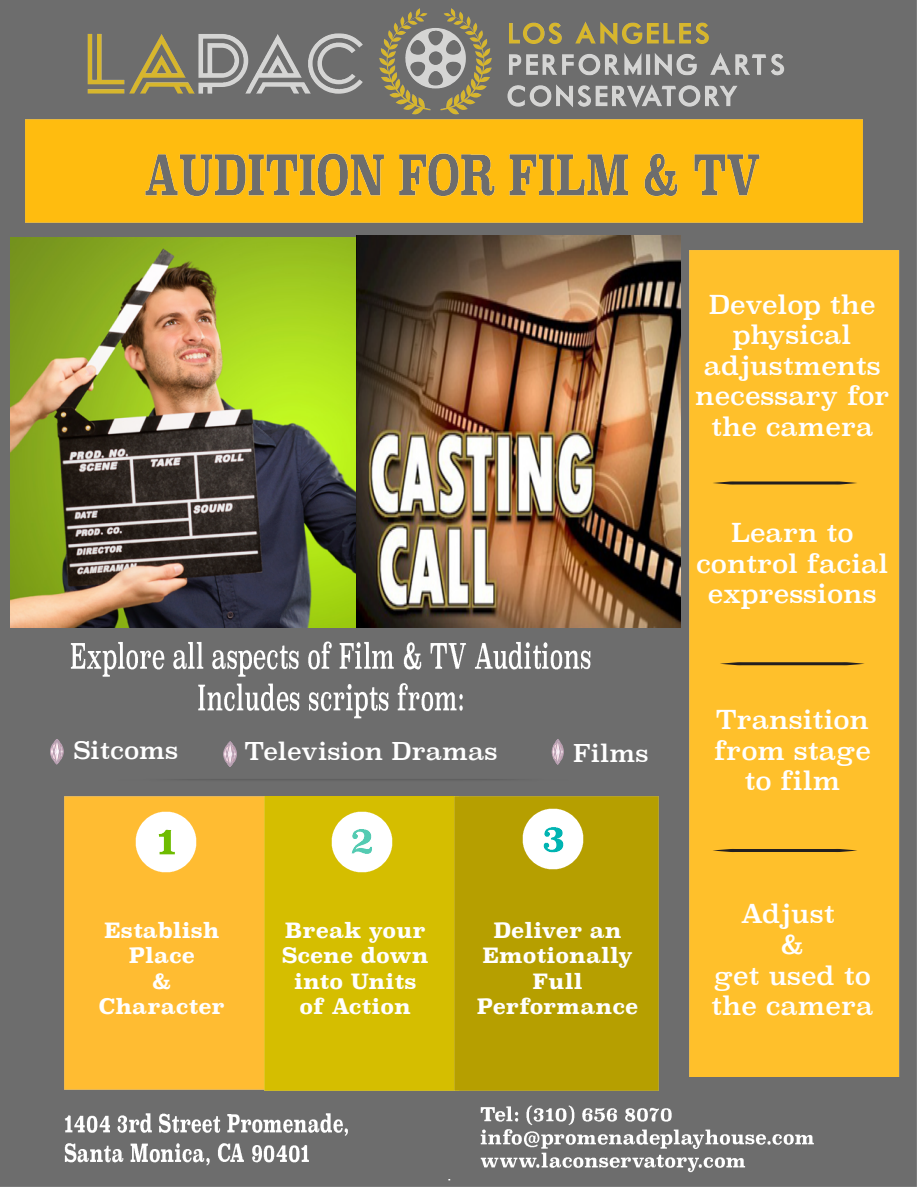
<style>
.page{position:relative;width:918px;height:1188px;background:#fff}
.page>*{position:absolute;margin:0;border:0;box-sizing:border-box;transform-origin:0 0}
.t1{font:25.5px/30.6px "Superclarendon";color:#fff;text-align:center}
.t2{font:24px "Superclarendon";color:#fff}
.t3{font:700 21px/25.2px "Superclarendon";color:#fff;text-align:center}
</style>
<div class="page">
<div style="left:0;top:0;width:916px;height:1186px;background:#6d6d6d"></div>
<div style="left:26px;top:120px;width:836px;height:103px;background:#ffbc0f"></div>
<div style="left:839px;top:251px;width:60px;height:796px;background:#ffc02b"></div>
<img style="left:664px;top:213px;width:175px;height:814px">
<div style="left:64px;top:829px;width:194px;height:228px;background:#ffbc32"></div>
<div style="left:72px;top:829px;width:186px;height:188px;background:#ffbc32"></div>
<img style="left:135px;top:829px;width:63px;height:44px">
<img style="left:137px;top:829px;width:60px;height:47px">
<div style="left:258px;top:829px;width:195px;height:228px;background:#d5be00"></div>
<img style="left:331px;top:829px;width:63px;height:44px">
<img style="left:333px;top:829px;width:60px;height:46px">
<img style="left:455px;top:829px;width:7px;height:198px">
<div style="left:462px;top:829px;width:202px;height:198px;background:#b69f00"></div>
<img style="left:522px;top:829px;width:63px;height:41px">
<img style="left:523px;top:829px;width:61px;height:44px">
<img style="left:3px;top:601px;width:789px;height:228px">
<img style="left:407px;top:1047px;width:510px;height:140px">
<img style="left:426px;top:1027px;width:443px;height:160px">
<img style="left:0;top:584px;width:685px;height:196px">
<img style="left:10px;top:1057px;width:399px;height:130px">
<img style="left:681px;top:436px;width:75px;height:144px">
<img style="left:523px;top:21px;width:186px;height:24px">
<img style="left:579px;top:53px;width:205px;height:23px">
<img style="left:507px;top:84px;width:193px;height:24px">
<img style="left:440px;top:13px;width:43px;height:102px">
<img style="left:88px;top:33px;width:275px;height:61px">
<img style="left:405px;top:28px;width:61px;height:61px">
<img style="left:0;top:127px;width:785px;height:155px">
<div style="left:50px;top:739px;width:14px;height:25px;border:1px solid #b69eb0;border-radius:50%"></div>
<svg style="left:52px;top:739px;width:10px;height:25px"></svg>
<div style="left:552px;top:740px;width:11px;height:24px;background:#978993;border-radius:50%"></div>
<div style="left:552px;top:739px;width:12px;height:25px;border:1px solid #b69eb0;border-radius:50%"></div>
<svg style="left:553px;top:739px;width:9px;height:25px"></svg>
<div style="left:224px;top:742px;width:13px;height:24px;background:#6d6d6d;border-radius:50%"></div>
<div style="left:223px;top:742px;width:14px;height:25px;border:1px solid #b69eb0;border-radius:50%"></div>
<svg style="left:225px;top:742px;width:10px;height:25px"></svg>
<svg style="left:713px;top:481px;width:144px;height:4px"></svg>
<svg style="left:720px;top:662px;width:145px;height:3px"></svg>
<svg style="left:713px;top:849px;width:144px;height:3px"></svg>
<img style="left:11px;top:238px;width:346px;height:390px">
<img style="left:357px;top:236px;width:324px;height:392px">
<p class="t2" style="left:73px;top:735px;width:106px">Sitcoms</p>
<p class="t2" style="left:244px;top:735px;width:255px">Television Dramas</p>
<p class="t2" style="left:573px;top:737px;width:77px">Films</p>
<p class="t3" style="left:99px;top:919px;width:128px">Establish<br>Place<br>&amp;<br>Character</p>
<p class="t3" style="left:282px;top:919px;width:148px">Break your<br>Scene down into Units of Action</p>
<p class="t3" style="left:477px;top:919px;width:163px">Deliver an<br>Emotionally<br>Full<br>Performance</p>
<p class="t1" style="left:695px;top:291px;width:196px">Develop the physical adjustments necessary for the camera</p>
<p class="t1" style="left:696px;top:520px;width:194px">Learn to control facial expressions</p>
<p class="t1" style="left:714px;top:707px;width:158px">Transition from stage to film</p>
<p class="t1" style="left:711px;top:901px;width:164px">Adjust<br>&amp;<br>get used to the camera</p>
</div>
